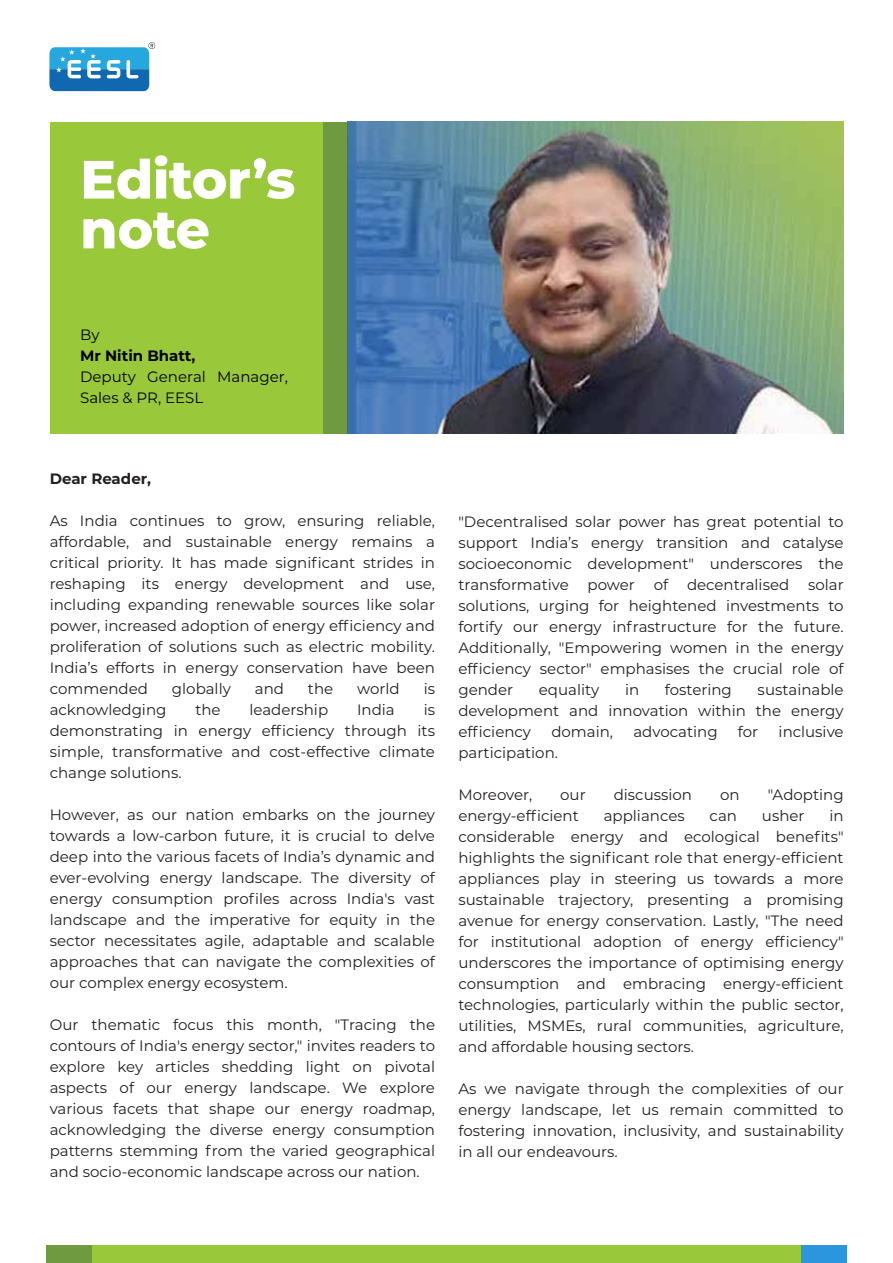
<style>
.page{position:relative;width:893px;height:1263px;background:#fff}
.page>*{position:absolute;margin:0;border:0;box-sizing:border-box;transform-origin:0 0}
.t1{font:800 53.85px/49.8px "Montserrat";letter-spacing:-.01em;color:#fff}
.t2{font:15px/21px "Montserrat";color:#231f20;text-align:justify}
.t3{font:15px/21px "Montserrat";color:#000}
.t4{font:700 15px "Montserrat";color:#000}
.t5{font:700 15px "Montserrat";color:#231f20}
</style>
<div class="page">
<div style="left:50px;top:122px;width:274px;height:311px;background:#99c83b"></div>
<div style="left:324px;top:122px;width:24px;height:311px;background:#709a40"></div>
<img style="left:348px;top:122px;width:496px;height:311px">
<svg style="left:49px;top:42px;width:106px;height:49px"></svg>
<div style="left:91px;top:1245px;width:710px;height:18px;background:#99c83b"></div>
<div style="left:46px;top:1245px;width:45px;height:18px;background:#709a40"></div>
<div style="left:801px;top:1245px;width:46px;height:18px;background:#2b95de"></div>
<h1 class="t1" style="left:80px;top:152px;width:217px">Editor’s note</h1>
<p class="t3" style="left:80px;top:324px;width:21px">By</p>
<p class="t4" style="left:80px;top:345px;width:117px">Mr Nitin Bhatt,</p>
<p class="t3" style="left:80px;top:366px;width:209px">Deputy General Manager,<br>Sales &amp; PR, EESL</p>
<p class="t5" style="left:50px;top:468px;width:103px">Dear Reader,</p>
<p class="t2" style="left:50px;top:510px;width:387px">As India continues to grow, ensuring reliable, affordable, and sustainable energy remains a critical priority. It has made significant strides in reshaping its energy development and use, including expanding renewable sources like solar power, increased adoption of energy efficiency and proliferation of solutions such as electric mobility.<br>India’s efforts in energy conservation have been commended</p>
<p class="t2" style="left:172px;top:678px;width:60px">globally</p>
<p class="t2" style="left:255px;top:678px;width:31px">and</p>
<p class="t2" style="left:308px;top:678px;width:27px">the</p>
<p class="t2" style="left:357px;top:678px;width:44px">world</p>
<p class="t2" style="left:424px;top:678px;width:13px">is</p>
<p class="t2" style="left:50px;top:699px;width:387px;text-indent:374px">is demonstrating in energy efficiency through its simple, transformative and cost-effective climate change solutions.</p>
<p class="t2" style="left:50px;top:804px;width:387px">However, as our nation embarks on the journey towards a low-carbon future, it is crucial to delve deep into the various facets of India’s dynamic and ever-evolving energy landscape. The diversity of energy consumption profiles across India's vast landscape and the imperative for equity in the sector necessitates agile, adaptable and scalable approaches that can navigate the complexities of our complex energy ecosystem.</p>
<p class="t2" style="left:50px;top:1014px;width:387px">Our thematic focus this month, "Tracing the contours of India's energy sector," invites readers to explore key articles shedding light on pivotal aspects of our energy landscape. We explore various facets that shape our energy roadmap, acknowledging the diverse energy consumption patterns stemming from the varied geographical and socio-economic landscape across our nation.</p>
<p class="t2" style="left:50px;top:699px;width:118px">acknowledging</p>
<p class="t2" style="left:195px;top:699px;width:27px">the</p>
<p class="t2" style="left:250px;top:699px;width:80px">leadership</p>
<p class="t2" style="left:357px;top:699px;width:39px">India</p>
<p class="t2" style="left:458px;top:511px;width:387px">"Decentralised solar power has great potential to support India’s energy transition and catalyse socioeconomic development" underscores the transformative</p>
<p class="t2" style="left:588px;top:574px;width:49px">power</p>
<p class="t2" style="left:654px;top:574px;width:16px">of</p>
<p class="t2" style="left:687px;top:574px;width:104px">decentralised</p>
<p class="t2" style="left:458px;top:574px;width:387px;text-indent:350px">solar solutions, urging for heightened investments to fortify our energy infrastructure for the future.<br>Additionally, "Empowering women in the energy efficiency sector" emphasises the crucial role of gender</p>
<p class="t2" style="left:539px;top:679px;width:62px">equality</p>
<p class="t2" style="left:625px;top:679px;width:16px">in</p>
<p class="t2" style="left:665px;top:679px;width:68px">fostering</p>
<p class="t2" style="left:458px;top:679px;width:387px;text-indent:299px">sustainable development and innovation within the energy efficiency</p>
<p class="t2" style="left:551px;top:721px;width:63px">domain,</p>
<p class="t2" style="left:633px;top:721px;width:86px">advocating</p>
<p class="t2" style="left:738px;top:721px;width:22px">for</p>
<p class="t2" style="left:779px;top:721px;width:67px">inclusive</p>
<p class="t2" style="left:458px;top:742px;width:101px">participation.</p>
<p class="t2" style="left:458px;top:784px;width:75px">Moreover,</p>
<p class="t2" style="left:560px;top:784px;width:27px">our</p>
<p class="t2" style="left:614px;top:784px;width:80px">discussion</p>
<p class="t2" style="left:720px;top:784px;width:21px">on</p>
<p class="t2" style="left:768px;top:784px;width:77px">"Adopting</p>
<p class="t2" style="left:458px;top:805px;width:122px">energy-efficient</p>
<p class="t2" style="left:604px;top:805px;width:82px">appliances</p>
<p class="t2" style="left:710px;top:805px;width:29px">can</p>
<p class="t2" style="left:762px;top:805px;width:44px">usher</p>
<p class="t2" style="left:458px;top:805px;width:387px;text-indent:371px">in considerable energy and ecological benefits" highlights the significant role that energy-efficient appliances play in steering us towards a more sustainable trajectory, presenting a promising avenue for energy conservation. Lastly, "The need for institutional adoption of energy efficiency" underscores the importance of optimising energy consumption and embracing energy-efficient technologies, particularly within the public sector, utilities, MSMEs, rural communities, agriculture, and affordable housing sectors.</p>
<p class="t2" style="left:458px;top:1078px;width:387px">As we navigate through the complexities of our energy landscape, let us remain committed to fostering innovation, inclusivity, and sustainability in all our endeavours.</p>
</div>
